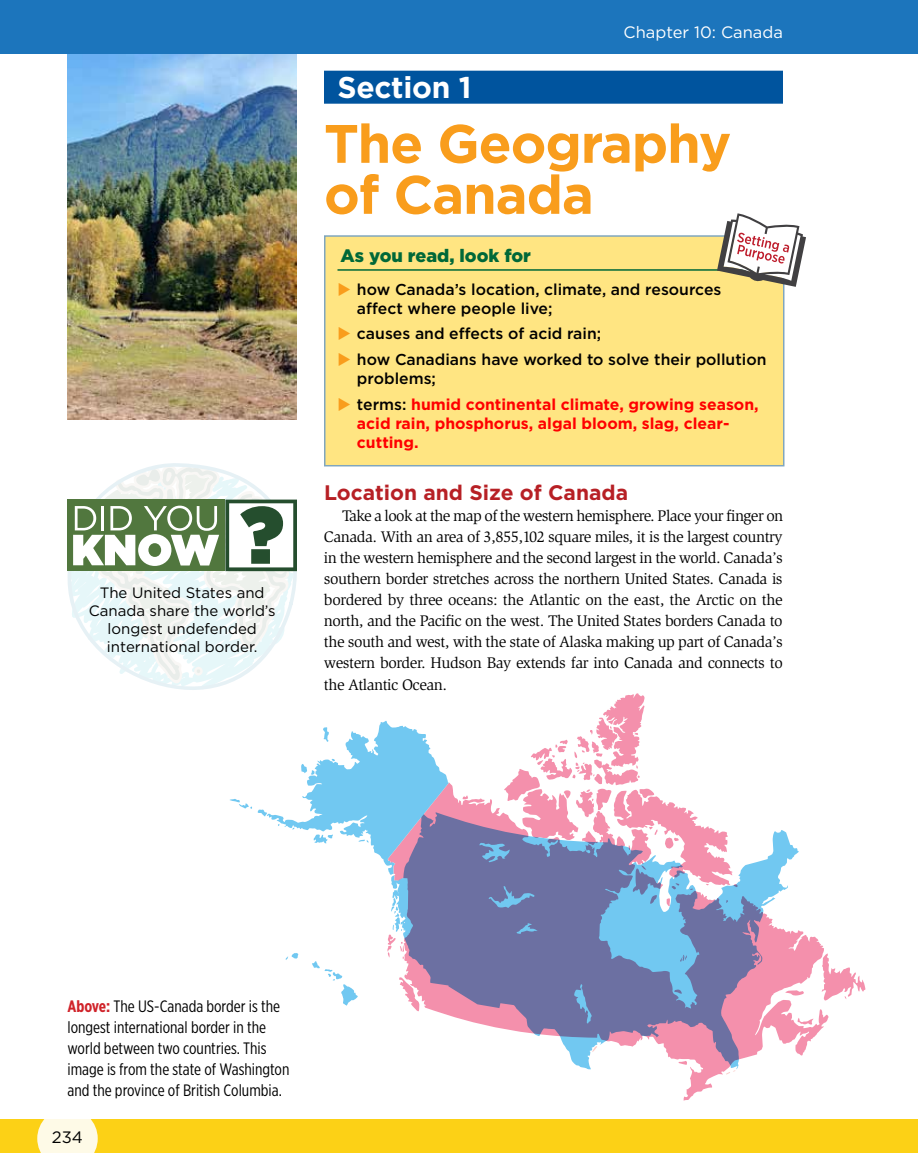
<style>
.page{position:relative;width:918px;height:1175px;background:#fff}
.page>*{position:absolute;margin:0;border:0;box-sizing:border-box;transform-origin:0 0}
.t1{font:700 54px/51px "Gotham";letter-spacing:-.02em;color:#f99d1c}
.t2{font:700 30px "Gotham";letter-spacing:-.01em;color:#fff}
.t3{font:700 21px "Gotham";color:#b72025}
.t4{font:900 18px "Gotham";color:#006838}
.t5{font:16.5px/21px "Gotham X Narrow";color:#000}
.t6{font:16.5px "Gotham";color:#fff}
.t7{font:16.5px "Gotham";color:#000}
.t8{font:15.75px/21px "Slimbach Std";letter-spacing:-.03em;color:#000;text-align:justify}
.t9{font:500 15.75px/18.9px "Gotham";color:#000}
.t10{font:700 15.75px/18.9px "Gotham";color:#f00}
.t11{font:15px/18px "Gotham";color:#000;text-align:center}
.s1{color:#f99d1c}
.s2{font-weight:500;color:#000}
.s3{font-weight:700;color:#d0232a}
</style>
<div class="page">
<div style="left:324px;top:235px;width:460px;height:231px;background:#ffe582"></div>
<div style="left:324px;top:71px;width:459px;height:33px;background:#00549e"></div>
<hr style="left:338px;top:269px;width:432px;height:2px;background:#006838">
<svg style="left:717px;top:213px;width:89px;height:74px"></svg>
<svg style="left:67px;top:571px;width:162px;height:119px"></svg>
<div style="left:67px;top:499px;width:158px;height:72px;background:#51773e"></div>
<svg style="left:73px;top:463px;width:224px;height:220px"></svg>
<img style="left:68px;top:54px;width:229px;height:366px">
<svg style="left:829px;top:967px;width:36px;height:32px"></svg>
<svg style="left:229px;top:721px;width:219px;height:285px"></svg>
<svg style="left:388px;top:782px;width:441px;height:318px"></svg>
<svg style="left:674px;top:989px;width:8px;height:4px"></svg>
<svg style="left:680px;top:954px;width:7px;height:7px"></svg>
<svg style="left:678px;top:1060px;width:9px;height:5px"></svg>
<svg style="left:504px;top:693px;width:234px;height:213px"></svg>
<div style="left:0;top:1119px;width:918px;height:33px;background:#fcd116"></div>
<div style="left:0;top:0;width:918px;height:54px;background:#1c75bc"></div>
<svg style="left:37px;top:1108px;width:61px;height:60px;fill:#fefae7"></svg>
<p class="t11" style="left:89px;top:583px;width:188px">The United States and<br>Canada share the world’s longest undefended international border.</p>
<p class="t6" style="left:624px;top:22px;width:161px">Chapter 10: Canada</p>
<h2 class="t2" style="left:338px;top:68px;width:136px">Section 1</h2>
<h1 class="t1" style="left:324px;top:118px;width:409px">The Geography of Canada</h1>
<p class="t4" style="left:340px;top:244px;width:192px">As you read, look for</p>
<p class="t9" style="left:357px;top:280px;width:366px;text-indent:-19px"><span class="s1">◆</span> how Canada’s location, climate, and resources affect where people live;</p>
<p class="t9" style="left:338px;top:324px;width:265px"><span class="s1">◆</span> causes and effects of acid rain;</p>
<p class="t9" style="left:357px;top:350px;width:411px;text-indent:-19px"><span class="s1">◆</span> how Canadians have worked to solve their pollution problems;</p>
<p class="t10" style="left:357px;top:394px;width:403px;text-indent:-19px"><span class="s1">◆</span> <span class="s2">terms:</span> humid continental climate, growing season, acid rain, phosphorus, algal bloom, slag, clear&shy;cutting.</p>
<h3 class="t3" style="left:324px;top:479px;width:306px">Location and Size of Canada</h3>
<p class="t8" style="left:324px;top:506px;width:461px;text-indent:18px">Take a look at the map of the western hemisphere. Place your finger on Canada. With an area of 3,855,102 square miles, it is the largest country in the western hemisphere and the second largest in the world. Canada’s southern border stretches across the northern United States. Canada is bordered by three oceans: the Atlantic on the east, the Arctic on the north, and the Pacific on the west. The United States borders Canada to the south and west, with the state of Alaska making up part of Canada’s western border. Hudson Bay extends far into Canada and connects to the Atlantic Ocean.</p>
<p class="t5" style="left:68px;top:995px;width:223px"><span class="s3">Above:</span> The US-Canada border is the longest international border in the world between two countries. This image is from the state of Washington and the province of British Columbia.</p>
<p class="t7" style="left:52px;top:1126px;width:33px">234</p>
</div>
